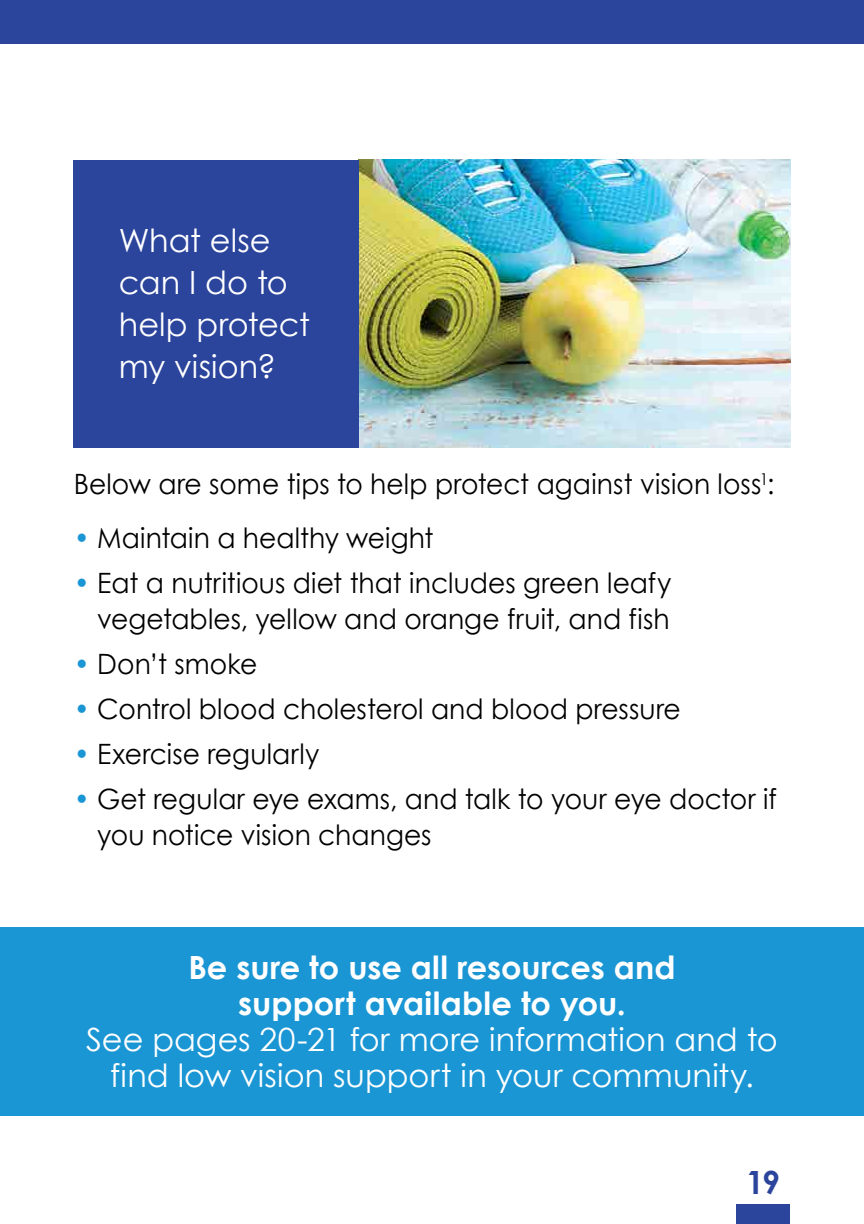
<style>
.page{position:relative;width:864px;height:1224px;background:#fff}
.page>*{position:absolute;margin:0;border:0;box-sizing:border-box;transform-origin:0 0}
.t1{font:32px/42px "Century Gothic";color:#fff}
.t2{font:700 32px/36px "Century Gothic";color:#fff;text-align:center}
.t3{font:700 32px "Century Gothic";color:#2b449c}
.t4{font:28px/36px "Century Gothic";color:#000;text-align:right;scale:.95 1}
.s1{color:#1a96d4}
</style>
<div class="page">
<div style="left:736px;top:1204px;width:54px;height:20px;background:#2b449c"></div>
<div style="left:0;top:0;width:864px;height:44px;background:#2b449c"></div>
<img style="left:359px;top:160px;width:431px;height:288px">
<div style="left:74px;top:160px;width:285px;height:288px;background:#2b449c"></div>
<div style="left:0;top:927px;width:864px;height:189px;background:#1a96d4"></div>
<p class="t1" style="left:119px;top:219px;width:193px">What else can I do to help protect my vision?</p>
<p class="t4" style="left:74px;top:465px;width:739px">Below are some tips to help protect against vision loss<sup>1</sup>:</p>
<p class="t4" style="left:74px;top:519px;width:380px"><span class="s1">•</span> Maintain a healthy weight</p>
<p class="t4" style="left:74px;top:564px;width:630px"><span class="s1">•</span> Eat a nutritious diet that includes green leafy vegetables, yellow and orange fruit, and fish</p>
<p class="t4" style="left:74px;top:645px;width:195px"><span class="s1">•</span> Don’t smoke</p>
<p class="t4" style="left:74px;top:690px;width:641px"><span class="s1">•</span> Control blood cholesterol and blood pressure</p>
<p class="t4" style="left:74px;top:735px;width:260px"><span class="s1">•</span> Exercise regularly</p>
<p class="t4" style="left:97px;top:780px;width:717px;text-align:left;text-indent:-23px"><span class="s1">•</span> Get regular eye exams, and talk to your eye doctor if you notice vision changes</p>
<p class="t2" style="left:188px;top:949px;width:489px">Be sure to use all resources and support available to you.</p>
<p class="t1" style="left:86px;top:1021px;width:693px;line-height:36px;text-align:center">See pages 20-21 for more information and to find low vision support in your community.</p>
<p class="t3" style="left:746px;top:1162px;width:35px">19</p>
</div>
